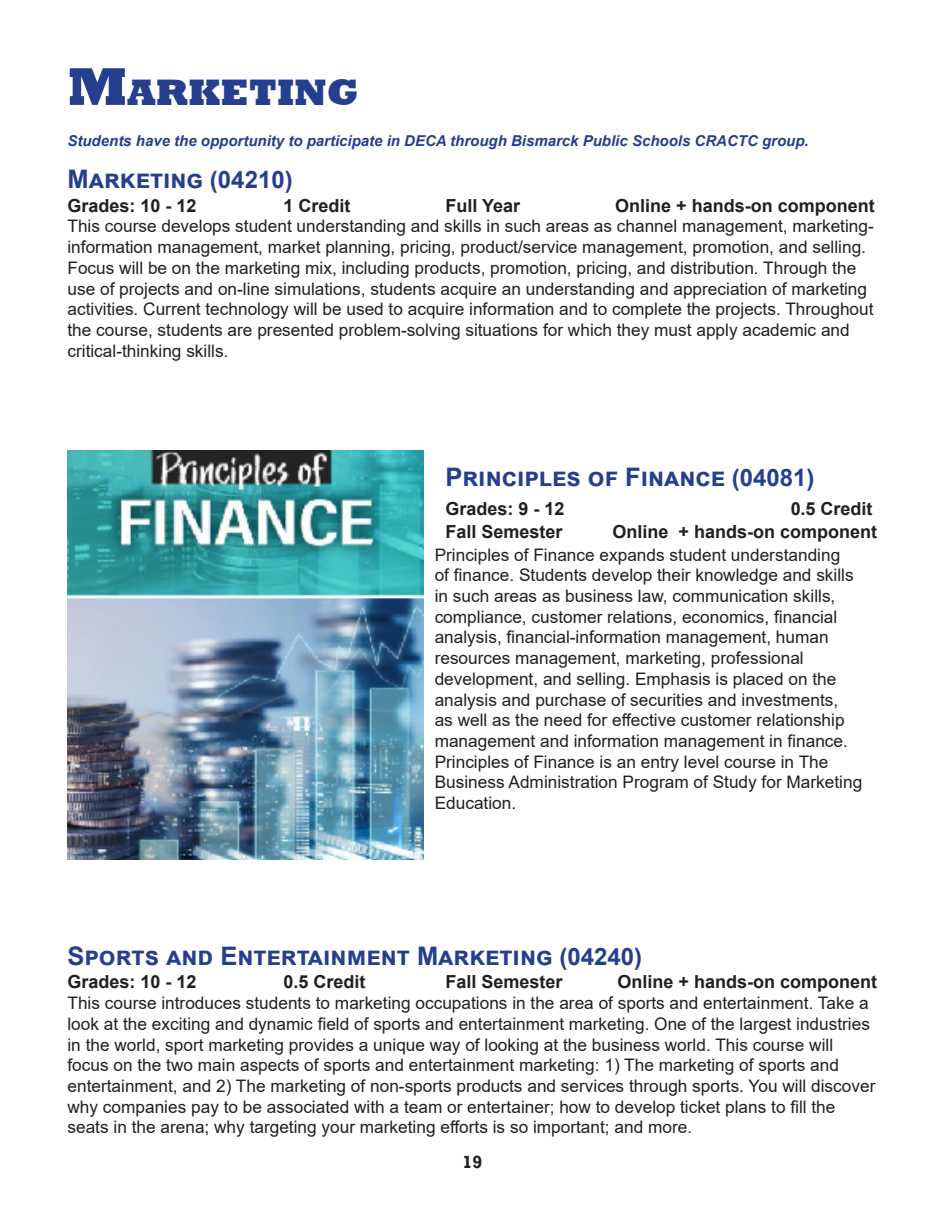
<style>
.page{position:relative;width:945px;height:1215px;background:#fff}
.page>*{position:absolute;margin:0;border:0;box-sizing:border-box;transform-origin:0 0}
.t1{font:800 37.8px "Rockwell";color:#253f8e}
.t2{font:700 25.5px "Arial";color:#253f8e}
.t3{font:700 25.5px "Arial";letter-spacing:.025em;color:#253f8e}
.t4{font:700 18px "Arial";color:#231f20}
.t5{font:700 18px "Rockwell";color:#231f20}
.t6{font:17.25px/20.7px "Arial";color:#231f20}
.t7{font:italic 700 15px "Arial";color:#253f8e}
.s1{font-size:54px}
.s2{font-size:24px}
.s3{font-size:16.5px}
</style>
<div class="page">
<img style="left:68px;top:451px;width:356px;height:408px">
<p class="t1" style="left:68px;top:70px;width:293px"><span class="s1">M</span>ARKETING</p>
<p class="t7" style="left:68px;top:131px;width:743px">Students have the opportunity to participate in DECA through Bismarck Public Schools CRACTC group.</p>
<p class="t3" style="left:68px;top:161px;width:227px">Marketing <span class="s2">(04210)</span></p>
<p class="t4" style="left:68px;top:193px;width:131px">Grades: 10 - 12</p>
<p class="t4" style="left:284px;top:193px;width:69px">1 Credit</p>
<p class="t4" style="left:446px;top:193px;width:76px">Full Year</p>
<p class="t4" style="left:615px;top:193px;width:261px">Online + hands-on component</p>
<p class="t6" style="left:68px;top:216px;width:808px">This course develops student understanding and skills in such areas as channel management, marketing&shy;information management, market planning, pricing, product/service management, promotion, and selling.<br>Focus will be on the marketing mix, including products, promotion, pricing, and distribution. Through the use of projects and on-line simulations, students acquire an understanding and appreciation of marketing activities. Current technology will be used to acquire information and to complete the projects. Throughout the course, students are presented problem-solving situations for which they must apply academic and critical-thinking skills.</p>
<p class="t2" style="left:446px;top:459px;width:371px">Principles of Finance <span class="s2">(04081)</span></p>
<p class="t4" style="left:446px;top:496px;width:121px">Grades: 9 - 12</p>
<p class="t4" style="left:791px;top:496px;width:83px">0.5 Credit</p>
<p class="t4" style="left:446px;top:519px;width:119px">Fall Semester</p>
<p class="t4" style="left:613px;top:519px;width:266px">Online + hands-on component</p>
<p class="t6" style="left:435px;top:544px;width:429px">Principles of Finance expands student understanding<br>of finance. Students develop their knowledge and skills in such areas as business law, communication skills, compliance, customer relations, economics, financial analysis, financial-information management, human resources management, marketing, professional development, and selling. Emphasis is placed on the analysis and purchase of securities and investments,<br>as well as the need for effective customer relationship management and information management in finance.<br>Principles of Finance is an entry level course in The Business Administration Program of Study for Marketing Education.</p>
<p class="t2" style="left:68px;top:938px;width:576px">Sports and Entertainment Marketing <span class="s2">(04240)</span></p>
<p class="t4" style="left:68px;top:969px;width:131px">Grades: 10 - 12</p>
<p class="t4" style="left:284px;top:969px;width:84px">0.5 Credit</p>
<p class="t4" style="left:446px;top:969px;width:119px">Fall Semester</p>
<p class="t4" style="left:618px;top:969px;width:261px">Online + hands-on component</p>
<p class="t6" style="left:68px;top:993px;width:809px">This course introduces students to marketing occupations in the area of sports and entertainment. Take a look at the exciting and dynamic field of sports and entertainment marketing. One of the largest industries in the world, sport marketing provides a unique way of looking at the business world. This course will focus on the two main aspects of sports and entertainment marketing: 1) The marketing of sports and entertainment, and 2) The marketing of non-sports products and services through sports. You will discover why companies pay to be associated with a team or entertainer; how to develop ticket plans to fill the seats in the arena; why targeting your marketing efforts is so important; and more<span class="s3">.</span></p>
<p class="t5" style="left:463px;top:1151px;width:21px">19</p>
</div>
